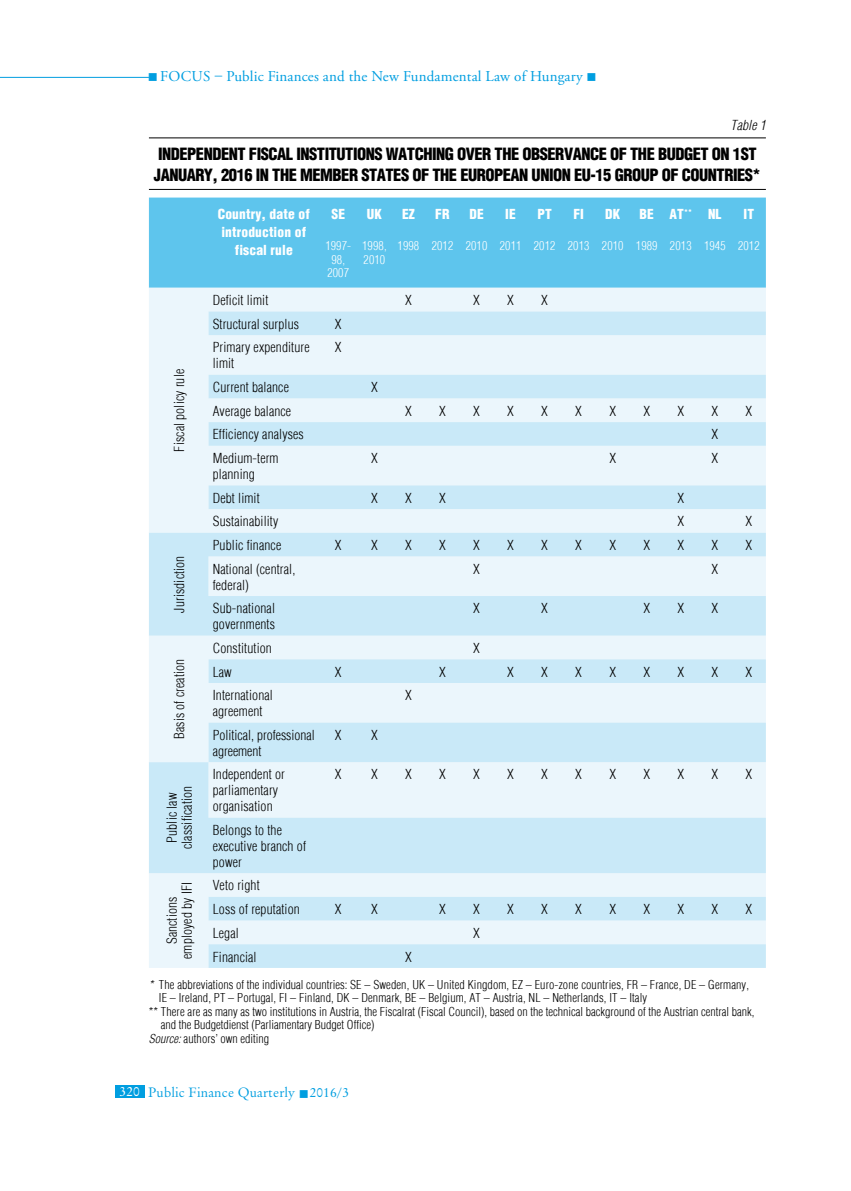
<style>
.page{position:relative;width:851px;height:1191px;background:#fff}
.page>*{position:absolute;margin:0;border:0;box-sizing:border-box;transform-origin:0 0}
.t1{font:900 condensed 16.5px/21px "H Helvetica";letter-spacing:-.03em;color:#000}
.t2{font:15px "Adobe Garamond Pro";letter-spacing:.01em;color:#009ee0}
.t3{font:300 condensed 13.5px/15.9px "H Helvetica";letter-spacing:.01em;color:#000}
.t4{font:900 condensed 13.5px/18px "H Helvetica";letter-spacing:.01em;color:#fff;text-align:center}
.t5{font:13.5px "Original Garamond HU Normal";letter-spacing:.01em;color:#009ee0}
.t6{font:italic 300 condensed 13.5px "H Helvetica";letter-spacing:.01em;color:#000}
.t7{font:300 condensed 12px "H Helvetica";color:#000}
.t8{font:300 condensed 12px/13.5px "H Helvetica";letter-spacing:.01em;color:#fff;text-align:center}
.s1{font-style:italic}
.s2{color:#fff}
</style>
<div class="page">
<hr style="left:0;top:77px;width:149px;height:1px;background:#009ee0">
<div style="left:115px;top:1084px;width:30px;height:13px;background:#009ee0"></div>
<hr style="left:149px;top:137px;width:616px;height:1px;background:#000">
<hr style="left:149px;top:189px;width:616px;height:1px;background:#000">
<div style="left:149px;top:197px;width:616px;height:91px;background:#5ec5ed"></div>
<div style="left:149px;top:288px;width:616px;height:23px;background:#ebf6fc"></div>
<svg style="left:149px;top:311px;width:616px;height:657px;background:#daeffa"></svg>
<p class="t2" style="left:148px;top:67px;width:450px">■ focus – Public Finances and the New Fundamental Law of Hungary ■</p>
<p class="t6" style="left:730px;top:117px;width:37px">Table 1</p>
<p class="t1" style="left:154px;top:143px;width:608px">INDEPENDENT FISCAL INSTITUTIONS WATCHING OVER THE OBSERVANCE OF THE BUDGET ON 1ST<br>JANUARY, 2016 IN THE MEMBER STATES OF THE EUROPEAN UNION EU-15 GROUP OF COUNTRIES*</p>
<p class="t4" style="left:218px;top:205px;width:94px">COUNTRY, DATE OF<br>INTRODUCTION OF<br>FISCAL RULE</p>
<p class="t4" style="left:331px;top:205px;width:8px">SE</p>
<p class="t4" style="left:367px;top:205px;width:17px">UK</p>
<p class="t4" style="left:402px;top:205px;width:14px">EZ</p>
<p class="t4" style="left:435px;top:205px;width:8px">FR</p>
<p class="t4" style="left:469px;top:205px;width:8px">DE</p>
<p class="t4" style="left:505px;top:205px;width:6px">IE</p>
<p class="t4" style="left:537px;top:205px;width:15px">PT</p>
<p class="t4" style="left:573px;top:205px;width:6px">FI</p>
<p class="t4" style="left:605px;top:205px;width:17px">DK</p>
<p class="t4" style="left:639px;top:205px;width:8px">BE</p>
<p class="t4" style="left:669px;top:205px;width:46px">AT<sup>**</sup> NL</p>
<p class="t4" style="left:743px;top:205px;width:6px">IT</p>
<p class="t8" style="left:325px;top:239px;width:27px">1997-<br>98,<br>2007</p>
<p class="t8" style="left:362px;top:239px;width:26px;text-align:left">1998,<br>2010</p>
<p class="t8" style="left:397px;top:239px;width:363px">1998 2012 2010 2011 2012 2013 2010 1989 2013 1945 2012</p>
<p class="t3" style="left:171px;top:451px;width:84px;rotate:-90deg">Fiscal policy rule</p>
<p class="t3" style="left:171px;top:612px;width:58px;rotate:-90deg">Jurisdiction</p>
<p class="t3" style="left:171px;top:739px;width:82px;rotate:-90deg">Basis of creation</p>
<p class="t3" style="left:164px;top:849px;width:65px;line-height:15px;text-align:center;rotate:-90deg">Public law classification</p>
<p class="t3" style="left:213px;top:292px;width:57px">Deficit limit</p>
<p class="t3" style="left:405px;top:292px;width:8px">X</p>
<p class="t3" style="left:473px;top:292px;width:8px">X</p>
<p class="t3" style="left:507px;top:292px;width:8px">X</p>
<p class="t3" style="left:541px;top:292px;width:8px">X</p>
<p class="t3" style="left:213px;top:316px;width:88px">Structural surplus</p>
<p class="t3" style="left:335px;top:316px;width:8px">X</p>
<p class="t3" style="left:213px;top:339px;width:98px">Primary expenditure limit</p>
<p class="t3" style="left:335px;top:339px;width:8px">X</p>
<p class="t3" style="left:213px;top:379px;width:78px">Current balance</p>
<p class="t3" style="left:371px;top:379px;width:8px">X</p>
<p class="t3" style="left:213px;top:403px;width:80px">Average balance</p>
<p class="t3" style="left:405px;top:403px;width:8px">X</p>
<p class="t3" style="left:439px;top:403px;width:8px">X</p>
<p class="t3" style="left:473px;top:403px;width:8px">X</p>
<p class="t3" style="left:507px;top:403px;width:8px">X</p>
<p class="t3" style="left:541px;top:403px;width:8px">X</p>
<p class="t3" style="left:575px;top:403px;width:8px">X</p>
<p class="t3" style="left:609px;top:403px;width:8px">X</p>
<p class="t3" style="left:643px;top:403px;width:8px">X</p>
<p class="t3" style="left:677px;top:403px;width:8px">X</p>
<p class="t3" style="left:711px;top:403px;width:8px">X</p>
<p class="t3" style="left:745px;top:403px;width:8px">X</p>
<p class="t3" style="left:213px;top:426px;width:92px">Efficiency analyses</p>
<p class="t3" style="left:711px;top:426px;width:8px">X</p>
<p class="t3" style="left:213px;top:450px;width:67px">Medium-term planning</p>
<p class="t3" style="left:371px;top:450px;width:8px">X</p>
<p class="t3" style="left:609px;top:450px;width:8px">X</p>
<p class="t3" style="left:711px;top:450px;width:8px">X</p>
<p class="t3" style="left:213px;top:490px;width:48px">Debt limit</p>
<p class="t3" style="left:371px;top:490px;width:8px">X</p>
<p class="t3" style="left:405px;top:490px;width:8px">X</p>
<p class="t3" style="left:439px;top:490px;width:8px">X</p>
<p class="t3" style="left:677px;top:490px;width:8px">X</p>
<p class="t3" style="left:213px;top:513px;width:67px">Sustainability</p>
<p class="t3" style="left:677px;top:513px;width:8px">X</p>
<p class="t3" style="left:745px;top:513px;width:8px">X</p>
<p class="t3" style="left:213px;top:537px;width:70px">Public finance</p>
<p class="t3" style="left:335px;top:537px;width:8px">X</p>
<p class="t3" style="left:371px;top:537px;width:8px">X</p>
<p class="t3" style="left:405px;top:537px;width:8px">X</p>
<p class="t3" style="left:439px;top:537px;width:8px">X</p>
<p class="t3" style="left:473px;top:537px;width:8px">X</p>
<p class="t3" style="left:507px;top:537px;width:8px">X</p>
<p class="t3" style="left:541px;top:537px;width:8px">X</p>
<p class="t3" style="left:575px;top:537px;width:8px">X</p>
<p class="t3" style="left:609px;top:537px;width:8px">X</p>
<p class="t3" style="left:643px;top:537px;width:8px">X</p>
<p class="t3" style="left:677px;top:537px;width:8px">X</p>
<p class="t3" style="left:711px;top:537px;width:8px">X</p>
<p class="t3" style="left:745px;top:537px;width:8px">X</p>
<p class="t3" style="left:213px;top:561px;width:84px">National (central, federal)</p>
<p class="t3" style="left:473px;top:561px;width:8px">X</p>
<p class="t3" style="left:711px;top:561px;width:8px">X</p>
<p class="t3" style="left:213px;top:600px;width:64px">Sub-national governments</p>
<p class="t3" style="left:473px;top:600px;width:8px">X</p>
<p class="t3" style="left:541px;top:600px;width:8px">X</p>
<p class="t3" style="left:643px;top:600px;width:8px">X</p>
<p class="t3" style="left:677px;top:600px;width:8px">X</p>
<p class="t3" style="left:711px;top:600px;width:8px">X</p>
<p class="t3" style="left:213px;top:640px;width:61px">Constitution</p>
<p class="t3" style="left:473px;top:640px;width:8px">X</p>
<p class="t3" style="left:213px;top:663px;width:21px">Law</p>
<p class="t3" style="left:335px;top:663px;width:8px">X</p>
<p class="t3" style="left:439px;top:663px;width:8px">X</p>
<p class="t3" style="left:507px;top:663px;width:8px">X</p>
<p class="t3" style="left:541px;top:663px;width:8px">X</p>
<p class="t3" style="left:575px;top:663px;width:8px">X</p>
<p class="t3" style="left:609px;top:663px;width:8px">X</p>
<p class="t3" style="left:643px;top:663px;width:8px">X</p>
<p class="t3" style="left:677px;top:663px;width:8px">X</p>
<p class="t3" style="left:711px;top:663px;width:8px">X</p>
<p class="t3" style="left:745px;top:663px;width:8px">X</p>
<p class="t3" style="left:213px;top:687px;width:62px">I nternational agreement</p>
<p class="t3" style="left:405px;top:687px;width:8px">X</p>
<p class="t3" style="left:213px;top:727px;width:103px">Political, professional agreement</p>
<p class="t3" style="left:335px;top:727px;width:8px">X</p>
<p class="t3" style="left:371px;top:727px;width:8px">X</p>
<p class="t3" style="left:213px;top:766px;width:74px">I ndependent or parliamentary organisation</p>
<p class="t3" style="left:335px;top:766px;width:8px">X</p>
<p class="t3" style="left:371px;top:766px;width:8px">X</p>
<p class="t3" style="left:405px;top:766px;width:8px">X</p>
<p class="t3" style="left:439px;top:766px;width:8px">X</p>
<p class="t3" style="left:473px;top:766px;width:8px">X</p>
<p class="t3" style="left:507px;top:766px;width:8px">X</p>
<p class="t3" style="left:541px;top:766px;width:8px">X</p>
<p class="t3" style="left:575px;top:766px;width:8px">X</p>
<p class="t3" style="left:609px;top:766px;width:8px">X</p>
<p class="t3" style="left:643px;top:766px;width:8px">X</p>
<p class="t3" style="left:677px;top:766px;width:8px">X</p>
<p class="t3" style="left:711px;top:766px;width:8px">X</p>
<p class="t3" style="left:745px;top:766px;width:8px">X</p>
<p class="t3" style="left:213px;top:822px;width:95px">Belongs to the executive branch of power</p>
<p class="t3" style="left:164px;top:959px;width:76px;line-height:15px;text-align:center;rotate:-90deg">Sanctions employed by IFI</p>
<p class="t3" style="left:213px;top:873px;width:88px;line-height:23.7px">Veto right<br>Loss of reputation</p>
<p class="t3" style="left:335px;top:901px;width:8px">X</p>
<p class="t3" style="left:371px;top:901px;width:8px">X</p>
<p class="t3" style="left:439px;top:901px;width:8px">X</p>
<p class="t3" style="left:473px;top:901px;width:8px">X</p>
<p class="t3" style="left:507px;top:901px;width:8px">X</p>
<p class="t3" style="left:541px;top:901px;width:8px">X</p>
<p class="t3" style="left:575px;top:901px;width:8px">X</p>
<p class="t3" style="left:609px;top:901px;width:8px">X</p>
<p class="t3" style="left:643px;top:901px;width:8px">X</p>
<p class="t3" style="left:677px;top:901px;width:8px">X</p>
<p class="t3" style="left:711px;top:901px;width:8px">X</p>
<p class="t3" style="left:745px;top:901px;width:8px">X</p>
<p class="t3" style="left:213px;top:925px;width:28px">Legal</p>
<p class="t3" style="left:473px;top:925px;width:8px">X</p>
<p class="t3" style="left:213px;top:948px;width:45px">Financial</p>
<p class="t3" style="left:405px;top:948px;width:8px">X</p>
<p class="t7" style="left:149px;top:977px;width:601px"><span class="s1">*</span> The abbreviations of the individual countries: SE – Sweden, UK – United Kingdom, EZ – Euro-zone countries, FR – France, DE – Germany,</p>
<p class="t7" style="left:159px;top:991px;width:489px">IE – I reland, PT – Portugal, FI – Finland, DK – Denmark, BE – Belgium, AT – Austria, NL – Netherlands, IT – Italy</p>
<p class="t7" style="left:149px;top:1004px;width:607px">** There are as many as two institutions in Austria, the Fiscalrat (Fiscal Council), based on the technical background of the Austrian central bank,</p>
<p class="t7" style="left:161px;top:1018px;width:215px">and the Budgetdienst (Parliamentary Budget Office)</p>
<p class="t7" style="left:149px;top:1031px;width:122px"><span class="s1">Source:</span> authors’ own editing</p>
<p class="t5" style="left:120px;top:1084px;width:231px"><span class="s2">320</span> Public Finance Quarterly ■ 2016/3</p>
</div>
